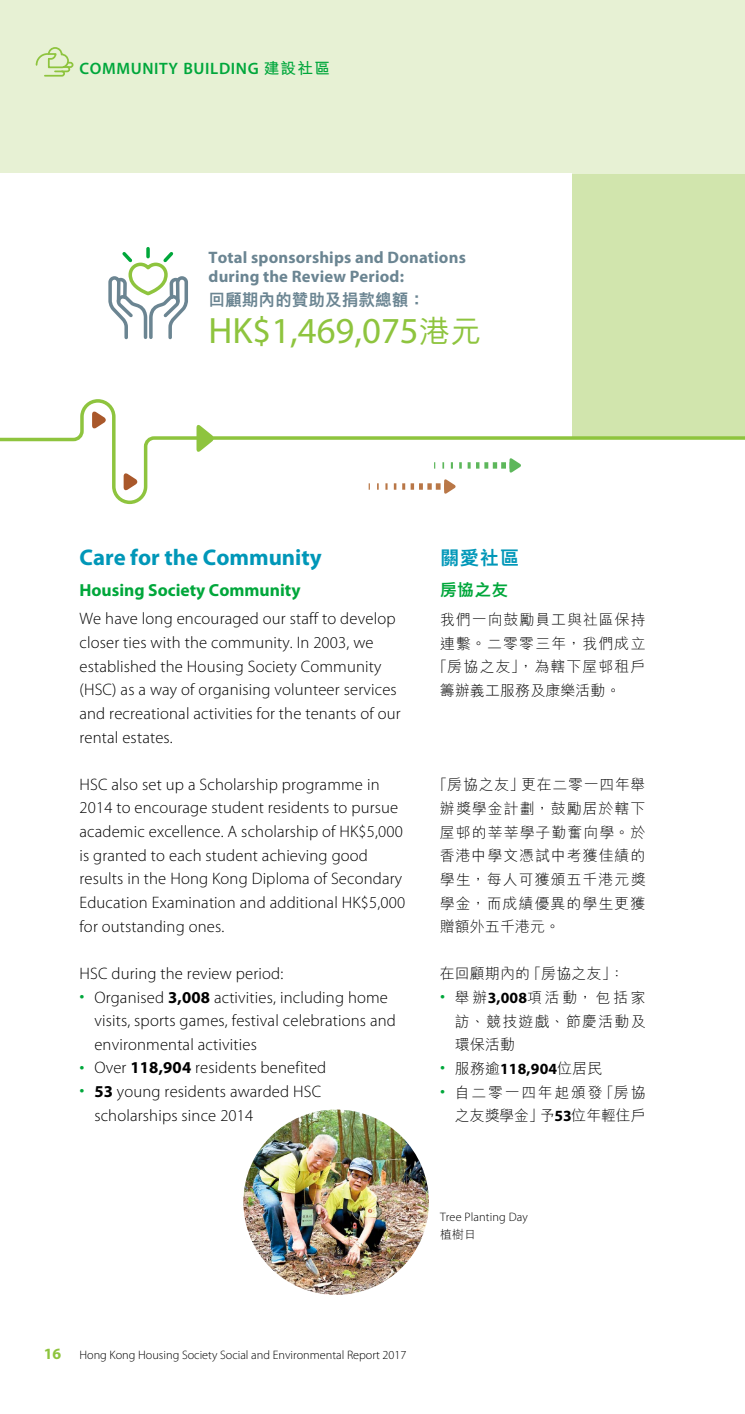
<style>
.page{position:relative;width:745px;height:1414px;background:#fff}
.page>*{position:absolute;margin:0;border:0;box-sizing:border-box;transform-origin:0 0}
.t1{font:36.75px "Myriad Pro";color:#8ec43e}
.t2{font:700 22.75px "Myriad Pro";color:#0097b8}
.t3{font:800 19.25px "M Hei HK";color:#0097b8}
.t4{font:700 17.5px "Myriad Pro";color:#00a73b}
.t5{font:300 16.62px/23.6px "Myriad Pro";letter-spacing:.01em;color:#000}
.t6{font:700 16.62px/19.2px "Myriad Pro";letter-spacing:.01em;color:#6b8592}
.t7{font:800 16.62px "M Hei HK";color:#6b8592}
.t8{font:800 16.62px "M Hei HK";color:#00a73b}
.t9{font:600 16.45px "Myriad Pro";letter-spacing:.035em;color:#00a73b}
.t10{font:700 15.58px "Myriad Pro";letter-spacing:.01em;color:#000}
.t11{font:300 14.88px/23.6px "M Hei HK";letter-spacing:.07em;color:#000;text-align:justify}
.t12{font:300 14.88px/23.6px "M Hei HK";letter-spacing:.115em;color:#000;text-align:right}
.t13{font:300 14.88px "M Hei HK";letter-spacing:.01em;color:#000}
.t14{font:300 12.25px "Myriad Pro";color:#000}
.t15{font:300 11.9px "M Hei HK";color:#000}
.s1{font-family:"M Hei HK";font-weight:700;font-size:15.75px}
.s2{font-family:"M Hei HK";font-weight:500;font-size:31.5px}
.s3{font-size:20.12px;color:#00a73b}
.s4{font-weight:700}
.s5{font-family:"Myriad Pro";font-size:20.12px;color:#00a73b}
.s6{font-family:"Myriad Pro";font-weight:700;font-size:15.58px}
.s7{font-weight:300;font-size:20.12px;color:#00a73b}
.s8{font-family:"M Hei HK";font-weight:300;font-size:14.88px}
.s9{font-weight:700;font-size:15.75px;color:#8ec43e}
</style>
<div class="page">
<div style="left:0;top:0;width:744px;height:174px;background:#e7f1d4"></div>
<div style="left:0;top:174px;width:744px;height:334px;background:#d1e5ad"></div>
<div style="left:0;top:174px;width:570px;height:317px;background:#fff"></div>
<svg style="left:108px;top:249px;width:80px;height:81px"></svg>
<img style="left:243px;top:1109px;width:185px;height:186px;border-radius:93px">
<svg style="left:0;top:330px;width:744px;height:178px"></svg>
<svg style="left:35px;top:47px;width:39px;height:30px"></svg>
<p class="t9" style="left:80px;top:58px;width:252px">COMMUNITY BUILDING <span class="s1">建設社區</span></p>
<p class="t6" style="left:208px;top:247px;width:258px">Total sponsorships and Donations during the Review Period:</p>
<p class="t7" style="left:208px;top:291px;width:218px">回顧期內的贊助及捐款總額：</p>
<h1 class="t1" style="left:208px;top:308px;width:274px">Hk$1,469,075<span class="s2">港元</span></h1>
<h2 class="t2" style="left:79px;top:542px;width:244px">Care for the Community</h2>
<p class="t4" style="left:79px;top:578px;width:222px">Housing Society Community</p>
<p class="t5" style="left:79px;top:607px;width:322px">We have long encouraged our staff to develop closer ties with the community. In 2003, we established the Housing Society Community (HSC) as a way of organising volunteer services and recreational activities for the tenants of our rental estates.</p>
<p class="t5" style="left:79px;top:772px;width:327px">HSC also set up a Scholarship programme in 2014 to encourage student residents to pursue academic excellence. A scholarship of HK$5,000 is granted to each student achieving good results in the Hong Kong Diploma of Secondary Education Examination and additional HK$5,000 for outstanding ones.</p>
<p class="t5" style="left:79px;top:961px;width:205px">HSC during the review period:</p>
<p class="t5" style="left:94px;top:985px;width:303px;text-indent:-15px"><span class="s3">•</span> Organised <span class="s4">3,008</span> activities, including home visits, sports games, festival celebrations and environmental activities</p>
<p class="t5" style="left:79px;top:1056px;width:248px"><span class="s3">•</span> Over <span class="s4">118,904</span> residents benefited</p>
<p class="t5" style="left:94px;top:1079px;width:228px;text-indent:-15px"><span class="s3">•</span> <span class="s4">53</span> young residents awarded HSC scholarships since 2014</p>
<p class="t3" style="left:440px;top:549px;width:80px">關愛社區</p>
<p class="t8" style="left:440px;top:582px;width:70px">房協之友</p>
<p class="t11" style="left:440px;top:608px;width:207px">我們一向鼓勵員工與社區保持</p>
<p class="t11" style="left:439px;top:631px;width:207px">連繫。二零零三年，我們成立</p>
<p class="t11" style="left:432px;top:655px;width:214px">「房協之友」，為轄下屋邨租戶</p>
<p class="t13" style="left:439px;top:683px;width:182px">籌辦義工服務及康樂活動。</p>
<p class="t11" style="left:439px;top:773px;width:207px;text-indent:-7px">「房協之友」更在二零一四年舉辦獎學金計劃，鼓勵居於轄下屋邨的莘莘學子勤奮向學。於香港中學文憑試中考獲佳績的學生，每人可獲頒五千港元獎學金，而成績優異的學生更獲贈額外五千港元。</p>
<p class="t13" style="left:439px;top:966px;width:186px">在回顧期內的「房協之友」：</p>
<p class="t11" style="left:454px;top:986px;width:192px;text-indent:-15px"><span class="s5">•</span> 舉辦<span class="s6">3,008</span>項活動，包括家訪、競技遊戲、節慶活動及環保活動</p>
<p class="t10" style="left:440px;top:1058px;width:164px"><span class="s7">•</span> <span class="s8">服務逾</span>118,904<span class="s8">位居民</span></p>
<p class="t12" style="left:440px;top:1080px;width:207px"><span class="s5">•</span> 自二零一四年起頒發「房協之友獎學金」予<span class="s6">53</span>位年輕住戶</p>
<p class="t14" style="left:440px;top:1210px;width:89px">Tree Planting Day</p>
<p class="t15" style="left:440px;top:1229px;width:37px">植樹日</p>
<p class="t14" style="left:44px;top:1348px;width:364px"><span class="s9">16</span> Hong Kong Housing Society Social and Environmental Report 2017</p>
</div>
